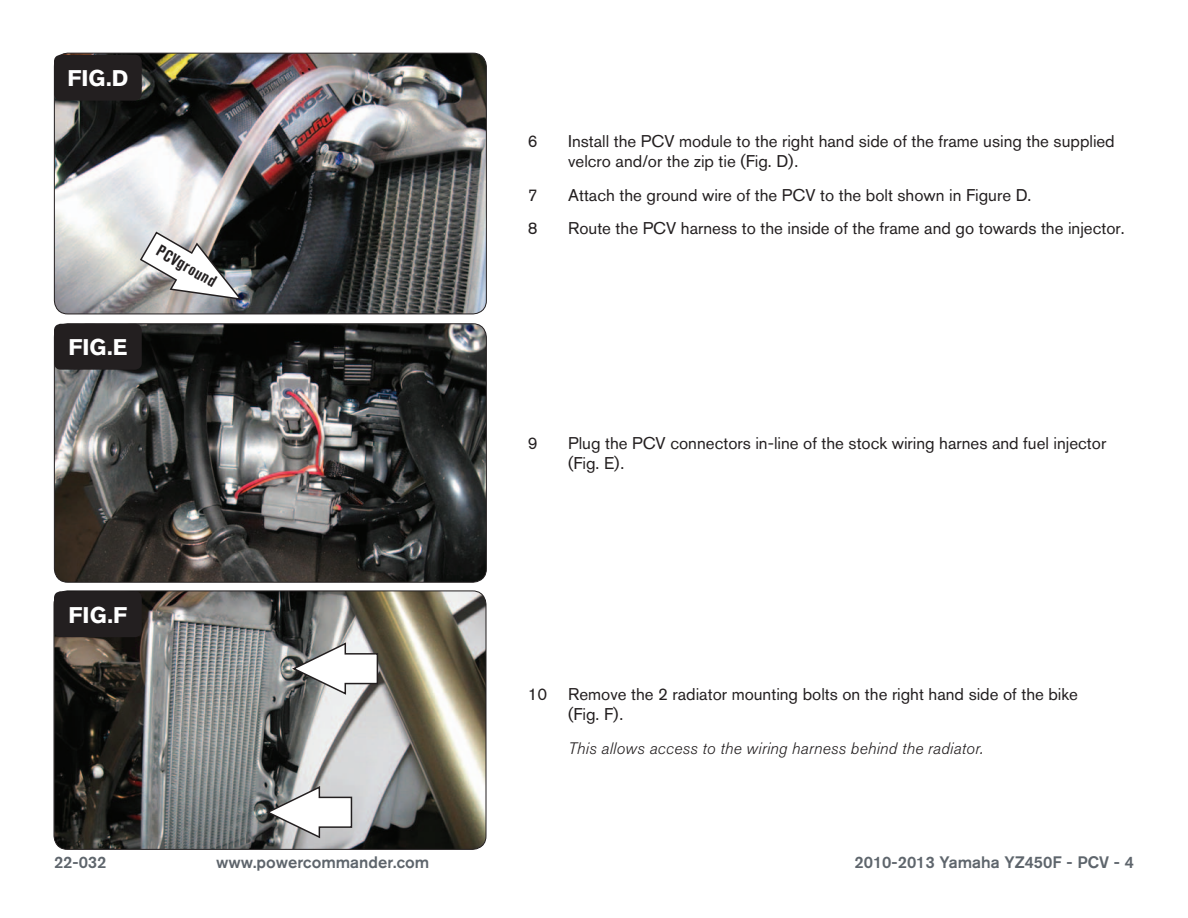
<style>
.page{position:relative;width:1188px;height:918px;background:#fff}
.page>*{position:absolute;margin:0;border:0;box-sizing:border-box;transform-origin:0 0}
.t1{font:700 22.5px "Akzidenz Grotesk BQ";color:#fff}
.Bodycopy{font:16.8px/20.2px "Akzidenz Grotesk BQ";color:#231f20}
.t2{font:500 16.5px "Akzidenz Grotesk BQ";color:#5e656c}
.Bodycopy-2{font:italic 300 16.5px "Akzidenz Grotesk BQ";letter-spacing:.01em;color:#231f20}
.Callouts{font:700 condensed 16.5px "Akzidenz Grotesk BQ";color:#231f20}
</style>
<div class="page">
<img style="left:54px;top:53px;width:432px;height:261px">
<div style="left:54px;top:53px;width:433px;height:261px;border:1px solid #231f20;border-radius:14px"></div>
<img style="left:54px;top:591px;width:432px;height:258px">
<div style="left:54px;top:591px;width:432px;height:259px;border:1px solid #231f20;border-radius:14px"></div>
<div style="left:54px;top:591px;width:88px;height:46px;background:#231f20;border-radius:7px"></div>
<div style="left:54px;top:55px;width:88px;height:46px;background:#231f20;border-radius:7px"></div>
<img style="left:54px;top:324px;width:431px;height:257px">
<div style="left:54px;top:323px;width:433px;height:260px;border:1px solid #231f20;border-radius:14px"></div>
<div style="left:54px;top:324px;width:88px;height:46px;background:#231f20;border-radius:7px"></div>
<svg style="left:139px;top:231px;width:105px;height:70px"></svg>
<svg style="left:290px;top:642px;width:89px;height:54px"></svg>
<svg style="left:264px;top:785px;width:89px;height:55px"></svg>
<p class="t1" style="left:67px;top:65px;width:62px">FIG.D</p>
<p class="t1" style="left:68px;top:334px;width:61px">FIG.E</p>
<p class="Callouts" style="left:163px;top:241px;width:68px;rotate:30deg">PCVground</p>
<p class="t1" style="left:69px;top:602px;width:60px">FIG.F</p>
<p class="Bodycopy" style="left:528px;top:130px;width:11px">6</p>
<p class="Bodycopy" style="left:568px;top:130px;width:548px">Install the PCV module to the right hand side of the frame using the supplied velcro and/or the zip tie (Fig. D).</p>
<p class="Bodycopy" style="left:528px;top:184px;width:11px">7</p>
<p class="Bodycopy" style="left:568px;top:184px;width:465px">Attach the ground wire of the PCV to the bolt shown in Figure D.</p>
<p class="Bodycopy" style="left:528px;top:218px;width:11px">8</p>
<p class="Bodycopy" style="left:568px;top:218px;width:558px">Route the PCV harness to the inside of the frame and go towards the injector.</p>
<p class="Bodycopy" style="left:528px;top:433px;width:11px">9</p>
<p class="Bodycopy" style="left:568px;top:433px;width:540px">Plug the PCV connectors in-line of the stock wiring harnes and fuel injector (Fig. E).</p>
<p class="Bodycopy" style="left:568px;top:684px;width:511px;text-indent:-40px">10 Remove the 2 radiator mounting bolts on the right hand side of the bike (Fig. F).</p>
<p class="Bodycopy-2" style="left:568px;top:739px;width:417px">This allows access to the wiring harness behind the radiator.</p>
<p class="t2" style="left:54px;top:852px;width:54px">22-032</p>
<p class="t2" style="left:216px;top:852px;width:215px">www.powercommander.com</p>
<p class="t2" style="left:855px;top:852px;width:281px">2010-2013 Yamaha YZ450F - PCV - 4</p>
</div>
